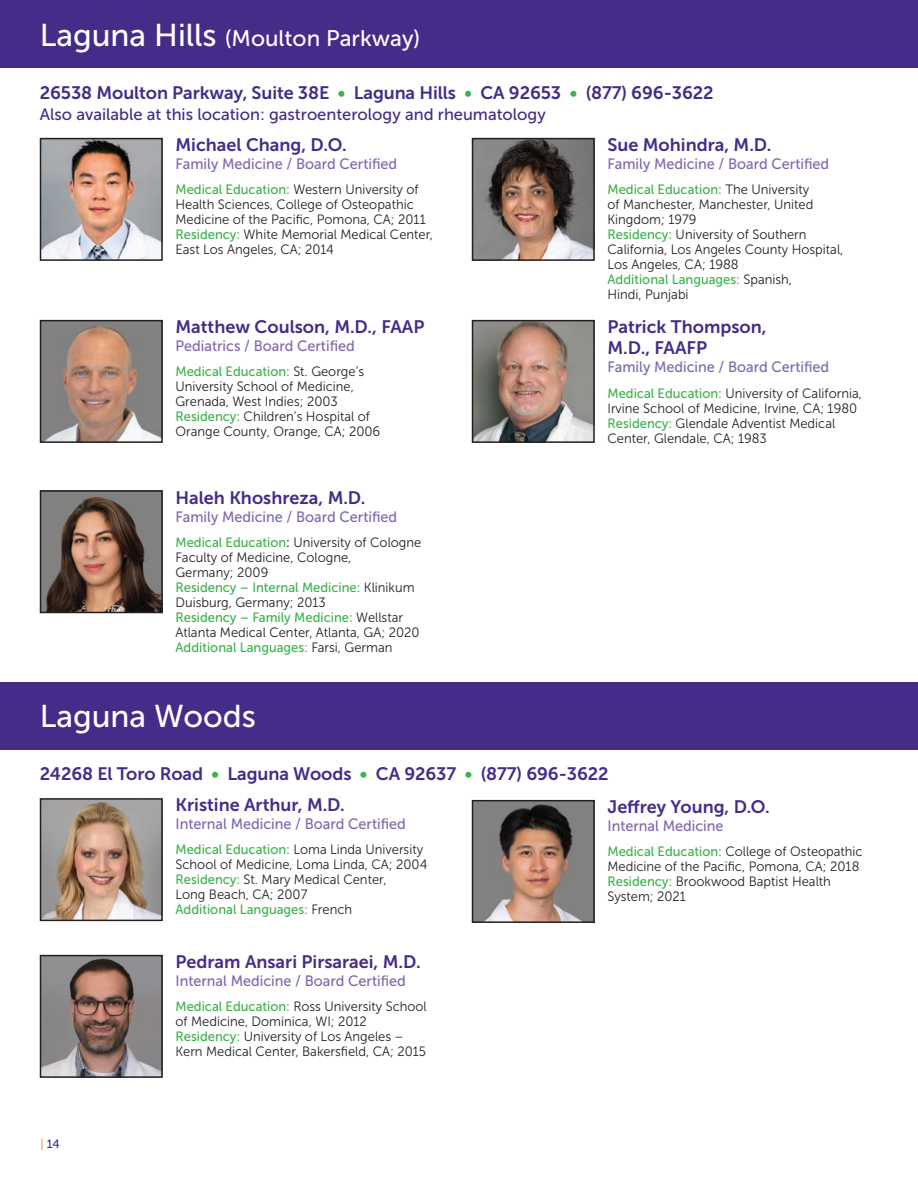
<style>
.page{position:relative;width:918px;height:1188px;background:#fff}
.page>*{position:absolute;margin:0;border:0;box-sizing:border-box;transform-origin:0 0}
.t1{font:31.5px "Museo Sans 500";color:#fff}
.t2{font:22.5px "Museo Sans 500";color:#fff}
.t3{font:18px/21.6px "Museo Sans 700";color:#442c88}
.t4{font:16.5px "Museo Sans 500";color:#442c88}
.t5{font:15px "Museo Sans 500";color:#7f66ad;scale:.96 1}
.t6{font:13.5px/15px "Museo Sans 300";color:#231f20;scale:.96 1}
.t7{font:13.5px "Museo Sans 500";color:#3bb24b;scale:.96 1}
.t8{font:12px "Museo Sans 500";color:#442c88}
.s1{font-size:31.5px}
.s2{color:#3bb24b}
.s3{font-family:"Museo Sans 500";color:#3bb24b}
.s4{font-family:"Museo Sans 300";color:#231f20}
.s5{font-family:"Museo Sans 500"}
.s6{font-family:"Museo Sans 300";color:#f47921}
</style>
<div class="page">
<div style="left:0;top:0;width:918px;height:68px;background:#442c88"></div>
<img style="left:475px;top:323px;width:117px;height:117px">
<div style="left:472px;top:320px;width:123px;height:123px;border:2px solid #231f20"></div>
<img style="left:475px;top:141px;width:117px;height:117px">
<div style="left:472px;top:138px;width:123px;height:123px;border:2px solid #231f20"></div>
<img style="left:43px;top:323px;width:117px;height:117px">
<div style="left:40px;top:320px;width:123px;height:123px;border:2px solid #231f20"></div>
<img style="left:43px;top:141px;width:117px;height:117px">
<div style="left:40px;top:138px;width:123px;height:123px;border:2px solid #231f20"></div>
<div style="left:0;top:682px;width:918px;height:67px;background:#442c88"></div>
<img style="left:43px;top:801px;width:117px;height:117px">
<div style="left:40px;top:798px;width:123px;height:123px;border:2px solid #231f20"></div>
<img style="left:43px;top:958px;width:117px;height:117px">
<div style="left:40px;top:955px;width:123px;height:123px;border:2px solid #231f20"></div>
<img style="left:475px;top:803px;width:117px;height:117px">
<div style="left:472px;top:800px;width:123px;height:123px;border:2px solid #231f20"></div>
<img style="left:43px;top:493px;width:117px;height:117px">
<div style="left:40px;top:490px;width:123px;height:123px;border:2px solid #231f20"></div>
<h2 class="t2" style="left:40px;top:25px;width:382px"><span class="s1">Laguna Hills</span> (Moulton Parkway)</h2>
<h3 class="t3" style="left:40px;top:82px;width:675px">26538 Moulton Parkway, Suite 38E <span class="s2">•</span> Laguna Hills <span class="s2">•</span> CA 92653 <span class="s2">•</span> (877) 696-3622</h3>
<p class="t4" style="left:40px;top:105px;width:508px">Also available at this location: gastroenterology and rheumatology</p>
<h3 class="t3" style="left:176px;top:134px;width:173px">Michael Chang, D.O.</h3>
<p class="t5" style="left:176px;top:155px;width:232px">Family Medicine / Board Certified</p>
<p class="t6" style="left:176px;top:182px;width:270px"><span class="s3">Medical Education:</span> Western University of Health Sciences, College of Osteopathic Medicine of the Pacific, Pomona, CA; 2011<br><span class="s3">Residency:</span> White Memorial Medical Center, East Los Angeles, CA; 2014</p>
<h3 class="t3" style="left:176px;top:316px;width:250px">Matthew Coulson, M.D., FAAP</h3>
<p class="t5" style="left:176px;top:337px;width:188px">Pediatrics / Board Certified</p>
<p class="t7" style="left:176px;top:364px;width:198px">Medical Education: <span class="s4">St. George’s</span></p>
<p class="t6" style="left:175px;top:379px;width:215px">University School of Medicine,<br>Grenada, West Indies; 2003<br><span class="s3">Residency:</span> Children’s Hospital of<br>Orange County, Orange, CA; 2006</p>
<h3 class="t3" style="left:176px;top:487px;width:192px">Haleh Khoshreza, M.D.</h3>
<p class="t5" style="left:176px;top:508px;width:232px">Family Medicine / Board Certified</p>
<p class="t6" style="left:176px;top:535px;width:258px"><span class="s3">Medical Education</span><span class="s5">:</span> University of Cologne<br>Faculty of Medicine, Cologne,<br>Germany; 2009</p>
<p class="t7" style="left:176px;top:580px;width:251px">Residency – Internal Medicine: <span class="s4">Klinikum</span></p>
<p class="t6" style="left:176px;top:595px;width:158px">Duisburg, Germany; 2013</p>
<p class="t7" style="left:176px;top:610px;width:239px">Residency – Family Medicine: <span class="s4">Wellstar</span></p>
<p class="t6" style="left:176px;top:625px;width:256px">Atlanta Medical Center, Atlanta, GA; 2020</p>
<p class="t7" style="left:176px;top:640px;width:228px">Additional Languages: <span class="s4">Farsi, German</span></p>
<h1 class="t1" style="left:40px;top:699px;width:218px">Laguna Woods</h1>
<h3 class="t3" style="left:608px;top:134px;width:165px">Sue Mohindra, M.D.</h3>
<p class="t5" style="left:608px;top:155px;width:232px">Family Medicine / Board Certified</p>
<p class="t7" style="left:608px;top:182px;width:212px">Medical Education: <span class="s4">The University</span></p>
<p class="t6" style="left:608px;top:197px;width:247px">of Manchester, Manchester, United<br>Kingdom; 1979<br><span class="s3">Residency:</span> University of Southern<br>California, Los Angeles County Hospital,<br>Los Angeles, CA; 1988</p>
<p class="t7" style="left:608px;top:272px;width:194px">Additional Languages: <span class="s4">Spanish,</span></p>
<p class="t6" style="left:608px;top:287px;width:86px">Hindi, Punjabi</p>
<h3 class="t3" style="left:608px;top:316px;width:161px">Patrick Thompson,<br>M.D., FAAFP</h3>
<p class="t5" style="left:608px;top:359px;width:232px">Family Medicine / Board Certified</p>
<p class="t6" style="left:608px;top:386px;width:267px"><span class="s3">Medical Education:</span> University of California, Irvine School of Medicine, Irvine, CA; 1980<br><span class="s3">Residency:</span> Glendale Adventist Medical Center, Glendale, CA; 1983</p>
<h3 class="t3" style="left:40px;top:763px;width:570px">24268 El Toro Road <span class="s2">•</span> Laguna Woods <span class="s2">•</span> CA 92637 <span class="s2">•</span> (877) 696-3622</h3>
<p class="t8" style="left:40px;top:1138px;width:21px"><span class="s6">|</span> 14</p>
<h3 class="t3" style="left:176px;top:794px;width:171px">Kristine Arthur, M.D.</h3>
<p class="t5" style="left:176px;top:816px;width:241px">Internal Medicine / Board Certified</p>
<p class="t6" style="left:176px;top:842px;width:264px"><span class="s3">Medical Education:</span> Loma Linda University School of Medicine, Loma Linda, CA; 2004<br><span class="s3">Residency:</span> St. Mary Medical Center,<br>Long Beach, CA; 2007</p>
<p class="t7" style="left:176px;top:902px;width:186px">Additional Languages: <span class="s4">French</span></p>
<h3 class="t3" style="left:176px;top:951px;width:247px">Pedram Ansari Pirsaraei, M.D.</h3>
<p class="t5" style="left:176px;top:972px;width:241px">Internal Medicine / Board Certified</p>
<p class="t6" style="left:176px;top:999px;width:263px"><span class="s3">Medical Education:</span> Ross University School of Medicine, Dominica, WI; 2012<br><span class="s3">Residency:</span> University of Los Angeles – Kern Medical Center, Bakersfield, CA; 2015</p>
<h3 class="t3" style="left:608px;top:796px;width:164px">Jeffrey Young, D.O.</h3>
<p class="t5" style="left:608px;top:817px;width:122px">Internal Medicine</p>
<p class="t6" style="left:608px;top:844px;width:267px"><span class="s3">Medical Education:</span> College of Osteopathic Medicine of the Pacific, Pomona, CA; 2018<br><span class="s3">Residency:</span> Brookwood Baptist Health System; 2021</p>
</div>
